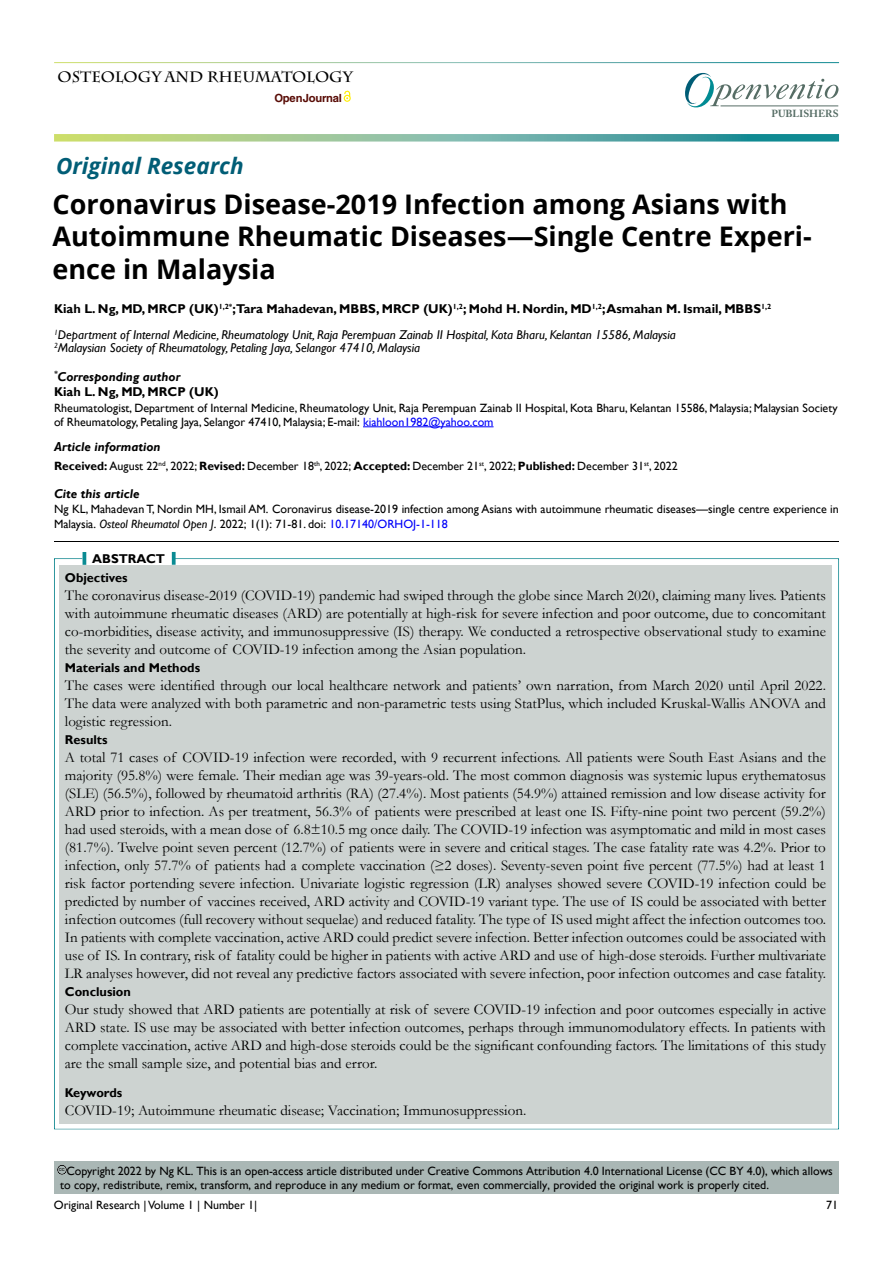
<style>
.page{position:relative;width:893px;height:1263px;background:#fff}
.page>*{position:absolute;margin:0;border:0;box-sizing:border-box;transform-origin:0 0}
.t1{font:700 27px/32.4px "Open Sans";color:#000}
.t2{font:italic 700 22.5px "Open Sans";color:#015d76}
.t3{font:15px/18px "Garamond";color:#000;text-align:justify}
.t4{font:700 15px "Charlemagne Std";color:#000}
.t5{font:italic 12.75px/25.5px "Gill Sans";color:#000101}
.t6{font:700 12.75px/19.5px "Gill Sans";color:#000}
.t7{font:700 12.75px/15.3px "Gill Sans";color:#000101}
.t8{font:italic 700 12.75px "Gill Sans";color:#000101}
.t9{font:italic 700 12.75px "Gill Sans";color:#000}
.t10{font:12px/15px "Gill Sans";color:#000}
.t11{font:12px/14.4px "Gill Sans";color:#000101}
.t12{font:700 11.25px "Helvetica LT Std";letter-spacing:-.015em;color:#580b05}
.t13{font:700 10.2px "Adobe Caslon Pro";color:#566d65}
.t14{font:5.7px "Arial";color:#000}
.s1{font-weight:700;font-style:normal}
.s2{font-style:italic}
.s3{color:#0000fa}
.s4{font-weight:700}
</style>
<div class="page">
<svg style="left:685px;top:73px;width:154px;height:35px"></svg>
<hr style="left:721px;top:106px;width:117px;height:1px;background:#566d65">
<svg style="left:54px;top:134px;width:785px;height:8px;background:#81ba9d"></svg>
<svg style="left:344px;top:90px;width:6px;height:11px"></svg>
<div style="left:54px;top:1161px;width:785px;height:33px;background:#aab7b5"></div>
<div style="left:41px;top:531px;width:810px;height:12px;background:#f6f1f3;opacity:.75"></div>
<div style="left:44px;top:1153px;width:38px;height:23px;background:#f6f1f3;opacity:.75"></div>
<hr style="left:363px;top:426px;width:131px;height:1px;background:#0000fa">
<div style="left:42px;top:549px;width:810px;height:582px;background:#f6f1f3;opacity:.75"></div>
<svg style="left:83px;top:552px;width:3px;height:13px"></svg>
<svg style="left:172px;top:552px;width:4px;height:13px"></svg>
<p class="t4" style="left:58px;top:68px;width:296px">OSTEOLOGY AND RHEUMATOLOGY</p>
<h2 class="t2" style="left:56px;top:150px;width:189px">Original Research</h2>
<p class="t12" style="left:274px;top:91px;width:69px">Open Journal</p>
<p class="t13" style="left:771px;top:108px;width:69px">PUBLISHERS</p>
<h1 class="t1" style="left:53px;top:187px;width:761px">Coronavirus Disease-2019 Infection among Asians with<br>Autoimmune Rheumatic Diseases—Single Centre Experi&shy;ence in Malaysia</h1>
<p class="t5" style="left:54px;top:296px;width:719px"><span class="s1">Kiah L. Ng, MD, MRCP (UK)</span><sup>1,2*</sup><span class="s1">;Tara Mahadevan, MBBS, MRCP (UK)</span><sup>1,2</sup><span class="s1">; Mohd H. Nordin, MD</span><sup>1,2</sup><span class="s1">; Asmahan M. Ismail, MBBS</span><sup>1,2<br></sup><sup>1</sup>Department of Internal Medicine, Rheumatology Unit, Raja Perempuan Zainab II Hospital, Kota Bharu, Kelantan 15586, Malaysia</p>
<p class="t5" style="left:54px;top:335px;width:367px"><sup>2</sup>Malaysian Society of Rheumatology, Petaling Jaya, Selangor 47410, Malaysia</p>
<p class="t7" style="left:54px;top:369px;width:166px"><sup>*</sup><span class="s2">Corresponding author<br></span>Kiah L. Ng, MD, MRCP (UK)</p>
<p class="t11" style="left:54px;top:400px;width:785px">Rheumatologist, Department of Internal Medicine, Rheumatology Unit, Raja Perempuan Zainab II Hospital, Kota Bharu, Kelantan 15586, Malaysia; Malaysian Society of Rheumatology, Petaling Jaya, Selangor 47410, Malaysia; E-mail: <span class="s3">kiahloon1982@yahoo.com</span></p>
<p class="t8" style="left:54px;top:439px;width:108px">Article information</p>
<p class="t11" style="left:54px;top:459px;width:625px"><span class="s4">Received:</span> August 22<sup>nd</sup>, 2022; <span class="s4">Revised:</span> December 18<sup>th</sup>, 2022; <span class="s4">Accepted:</span> December 21<sup>st</sup>, 2022; <span class="s4">Published:</span> December 31<sup>st</sup>, 2022</p>
<p class="t9" style="left:54px;top:486px;width:87px">Cite this article</p>
<p class="t10" style="left:54px;top:502px;width:786px">Ng KL, Mahadevan T, Nordin MH, Ismail AM. Coronavirus disease-2019 infection among Asians with autoimmune rheumatic diseases—single centre experience in<br>Malaysia. <span class="s2">Osteol Rheumatol Open J</span>. 2022; 1(1): 71-81. doi: <span class="s3">10.17140/ORHOJ-1-118</span></p>
<p class="t6" style="left:65px;top:549px;width:102px;text-indent:27px">ABSTRACT<br>Objectives</p>
<p class="t3" style="left:65px;top:586px;width:762px">The coronavirus disease-2019 (COVID-19) pandemic had swiped through the globe since March 2020, claiming many lives. Patients with autoimmune rheumatic diseases (ARD) are potentially at high-risk for severe infection and poor outcome, due to concomitant co-morbidities, disease activity, and immunosuppressive (IS) therapy. We conducted a retrospective observational study to examine the severity and outcome of COVID-19 infection among the Asian population.</p>
<p class="t6" style="left:65px;top:658px;width:137px">Materials and Methods</p>
<p class="t3" style="left:65px;top:676px;width:762px">The cases were identified through our local healthcare network and patients’ own narration, from March 2020 until April 2022.<br>The data were analyzed with both parametric and non-parametric tests using StatPlus, which included Kruskal-Wallis ANOVA and logistic regression.</p>
<p class="t6" style="left:65px;top:730px;width:44px">Results</p>
<p class="t3" style="left:65px;top:748px;width:763px">A total 71 cases of COVID-19 infection were recorded, with 9 recurrent infections. All patients were South East Asians and the majority (95.8%) were female. Their median age was 39-years-old. The most common diagnosis was systemic lupus erythematosus (SLE) (56.5%), followed by rheumatoid arthritis (RA) (27.4%). Most patients (54.9%) attained remission and low disease activity for ARD prior to infection. As per treatment, 56.3% of patients were prescribed at least one IS. Fifty-nine point two percent (59.2%) had used steroids, with a mean dose of 6.8±10.5 mg once daily. The COVID-19 infection was asymptomatic and mild in most cases (81.7%). Twelve point seven percent (12.7%) of patients were in severe and critical stages. The case fatality rate was 4.2%. Prior to infection, only 57.7% of patients had a complete vaccination (≥2 doses). Seventy-seven point five percent (77.5%) had at least 1 risk factor portending severe infection. Univariate logistic regression (LR) analyses showed severe COVID-19 infection could be predicted by number of vaccines received, ARD activity and COVID-19 variant type. The use of IS could be associated with better infection outcomes (full recovery without sequelae) and reduced fatality. The type of IS used might affect the infection outcomes too.<br>In patients with complete vaccination, active ARD could predict severe infection. Better infection outcomes could be associated with use of IS. In contrary, risk of fatality could be higher in patients with active ARD and use of high-dose steroids. Further multivariate LR analyses however, did not reveal any predictive factors associated with severe infection, poor infection outcomes and case fatality.</p>
<p class="t6" style="left:65px;top:982px;width:68px">Conclusion</p>
<p class="t3" style="left:65px;top:1000px;width:763px">Our study showed that ARD patients are potentially at risk of severe COVID-19 infection and poor outcomes especially in active ARD state. IS use may be associated with better infection outcomes, perhaps through immunomodulatory effects. In patients with complete vaccination, active ARD and high-dose steroids could be the significant confounding factors. The limitations of this study are the small sample size, and potential bias and error.</p>
<p class="t6" style="left:65px;top:1083px;width:59px">Keywords</p>
<p class="t3" style="left:65px;top:1101px;width:463px">COVID-19; Autoimmune rheumatic disease; Vaccination; Immunosuppression.</p>
<p class="t10" style="left:60px;top:1163px;width:774px;line-height:14.4px;text-indent:6px">Copyright 2022 by Ng KL. This is an open-access article distributed under Creative Commons Attribution 4.0 International License (CC BY 4.0), which allows to copy, redistribute, remix, transform, and reproduce in any medium or format, even commercially, provided the original work is properly cited.</p>
<p class="t14" style="left:59px;top:1165px;width:7px">cc</p>
<p class="t10" style="left:54px;top:1198px;width:205px">Original Research | Volume 1 | Number 1|</p>
<p class="t10" style="left:826px;top:1198px;width:13px">71</p>
</div>
